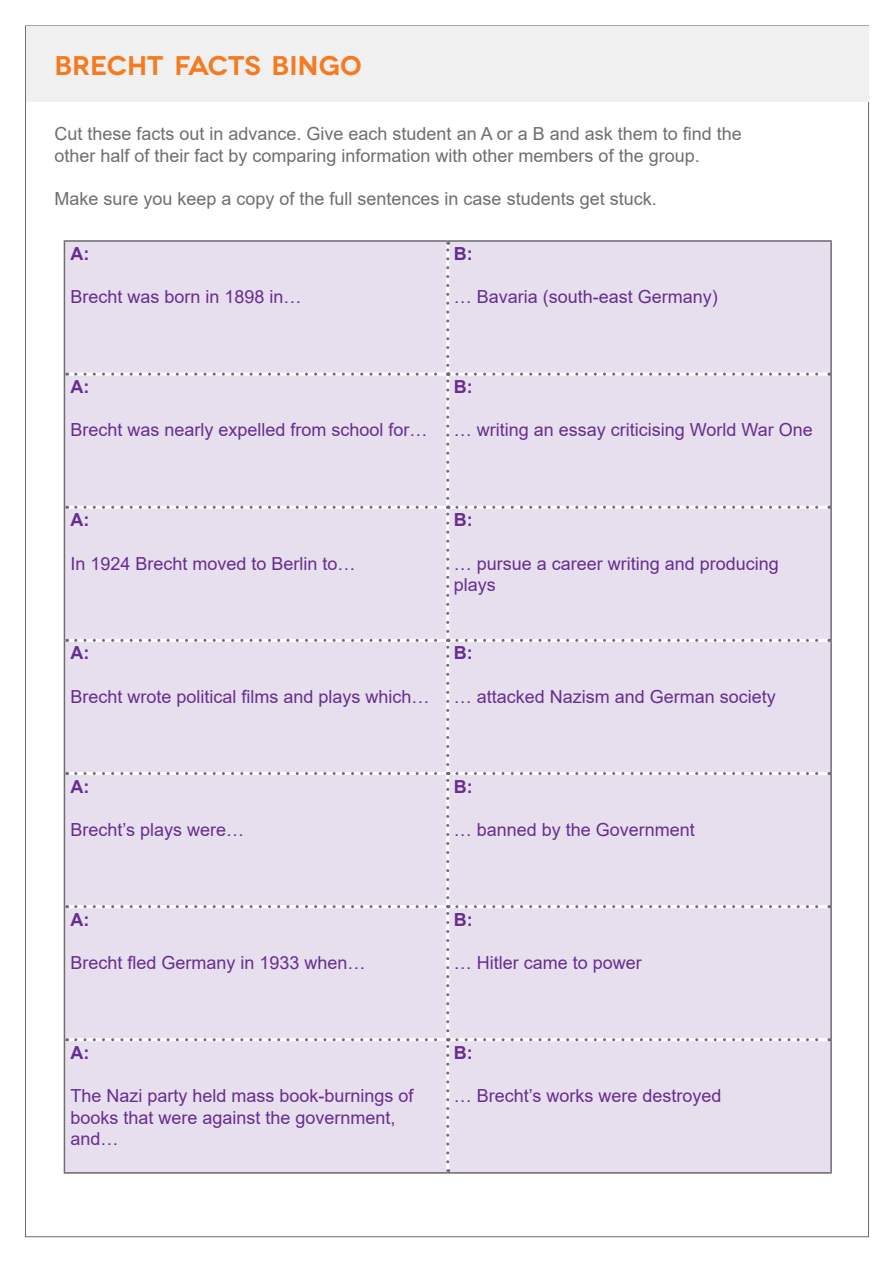
<style>
.page{position:relative;width:893px;height:1263px;background:#fff}
.page>*{position:absolute;margin:0;border:0;box-sizing:border-box;transform-origin:0 0}
.Section_heading{font:600 27px "Novecentowide";color:#f57b20}
.t1{font:18px/21.6px "Arial";color:#662d91}
.Body_copy{font:18px/21.6px "Arial";color:#6d6e71}
.t2{font:700 18px "Arial";color:#662d91}
</style>
<div class="page">
<div style="left:26px;top:26px;width:842px;height:76px;background:#f0f0f1"></div>
<div style="left:64px;top:240px;width:766px;height:934px;background:#e8dfee"></div>
<hr style="left:446px;top:243px;width:3px;height:131px;background:#fff">
<hr style="left:67px;top:373px;width:381px;height:3px;background:#fff">
<hr style="left:448px;top:373px;width:381px;height:3px;background:#fff">
<hr style="left:446px;top:374px;width:3px;height:133px;background:#fff">
<hr style="left:67px;top:506px;width:381px;height:3px;background:#fff">
<hr style="left:448px;top:506px;width:381px;height:3px;background:#fff">
<hr style="left:446px;top:507px;width:3px;height:133px;background:#fff">
<hr style="left:67px;top:639px;width:381px;height:3px;background:#fff">
<hr style="left:448px;top:639px;width:381px;height:3px;background:#fff">
<hr style="left:446px;top:640px;width:3px;height:133px;background:#fff">
<hr style="left:67px;top:772px;width:381px;height:3px;background:#fff">
<hr style="left:448px;top:772px;width:381px;height:3px;background:#fff">
<hr style="left:446px;top:773px;width:3px;height:134px;background:#fff">
<hr style="left:67px;top:905px;width:381px;height:3px;background:#fff">
<hr style="left:448px;top:905px;width:381px;height:3px;background:#fff">
<hr style="left:446px;top:907px;width:3px;height:133px;background:#fff">
<hr style="left:67px;top:1038px;width:381px;height:3px;background:#fff">
<hr style="left:448px;top:1038px;width:381px;height:3px;background:#fff">
<hr style="left:446px;top:1040px;width:3px;height:130px;background:#fff">
<hr style="left:64px;top:240px;width:384px;height:2px;background:#6d6e71">
<hr style="left:64px;top:242px;width:1px;height:132px;background:#6d6e71">
<hr style="left:448px;top:240px;width:384px;height:2px;background:#6d6e71">
<hr style="left:830px;top:242px;width:2px;height:132px;background:#6d6e71">
<hr style="left:64px;top:374px;width:1px;height:133px;background:#6d6e71">
<hr style="left:830px;top:374px;width:2px;height:133px;background:#6d6e71">
<hr style="left:64px;top:507px;width:1px;height:133px;background:#6d6e71">
<hr style="left:830px;top:507px;width:2px;height:133px;background:#6d6e71">
<hr style="left:64px;top:640px;width:1px;height:133px;background:#6d6e71">
<hr style="left:830px;top:640px;width:2px;height:133px;background:#6d6e71">
<hr style="left:64px;top:773px;width:1px;height:134px;background:#6d6e71">
<hr style="left:830px;top:773px;width:2px;height:134px;background:#6d6e71">
<hr style="left:64px;top:907px;width:1px;height:133px;background:#6d6e71">
<hr style="left:830px;top:907px;width:2px;height:133px;background:#6d6e71">
<hr style="left:64px;top:1040px;width:1px;height:132px;background:#6d6e71">
<hr style="left:830px;top:1040px;width:2px;height:132px;background:#6d6e71">
<hr style="left:64px;top:1172px;width:384px;height:1px;background:#6d6e71">
<hr style="left:448px;top:1172px;width:384px;height:1px;background:#6d6e71">
<svg style="left:446px;top:242px;width:3px;height:123px"></svg>
<svg style="left:457px;top:373px;width:373px;height:3px"></svg>
<svg style="left:76px;top:373px;width:373px;height:125px"></svg>
<svg style="left:457px;top:506px;width:373px;height:3px"></svg>
<svg style="left:76px;top:506px;width:373px;height:125px"></svg>
<svg style="left:457px;top:639px;width:373px;height:3px"></svg>
<svg style="left:76px;top:639px;width:373px;height:126px"></svg>
<svg style="left:457px;top:772px;width:373px;height:3px"></svg>
<svg style="left:76px;top:772px;width:373px;height:126px"></svg>
<svg style="left:457px;top:905px;width:373px;height:3px"></svg>
<svg style="left:76px;top:905px;width:373px;height:126px"></svg>
<svg style="left:457px;top:1038px;width:373px;height:3px"></svg>
<svg style="left:76px;top:1038px;width:373px;height:124px"></svg>
<p class="Section_heading" style="left:54px;top:49px;width:309px">BRECHT FACTS BINGO</p>
<p class="Body_copy" style="left:54px;top:123px;width:689px">Cut these facts out in advance. Give each student an A or a B and ask them to find the other half of their fact by comparing information with other members of the group.</p>
<p class="Body_copy" style="left:54px;top:188px;width:604px">Make sure you keep a copy of the full sentences in case students get stuck.</p>
<p class="t2" style="left:70px;top:241px;width:20px">A:</p>
<p class="t1" style="left:70px;top:286px;width:233px">Brecht was born in 1898 in…</p>
<p class="t2" style="left:454px;top:241px;width:20px">B:</p>
<p class="t1" style="left:454px;top:286px;width:266px">… Bavaria (south-east Germany)</p>
<p class="t2" style="left:70px;top:374px;width:20px">A:</p>
<p class="t1" style="left:70px;top:419px;width:359px">Brecht was nearly expelled from school for…</p>
<p class="t2" style="left:454px;top:374px;width:20px">B:</p>
<p class="t1" style="left:454px;top:419px;width:361px">… writing an essay criticising World War One</p>
<p class="t2" style="left:70px;top:507px;width:20px">A:</p>
<p class="t1" style="left:70px;top:552px;width:287px">In 1924 Brecht moved to Berlin to…</p>
<p class="t2" style="left:70px;top:640px;width:20px">A:</p>
<p class="t1" style="left:70px;top:685px;width:361px">Brecht wrote political films and plays which…</p>
<p class="t2" style="left:454px;top:507px;width:20px">B:</p>
<p class="t1" style="left:454px;top:552px;width:327px">… pursue a career writing and producing plays</p>
<p class="t2" style="left:454px;top:640px;width:20px">B:</p>
<p class="t1" style="left:454px;top:685px;width:324px">… attacked Nazism and German society</p>
<p class="t2" style="left:70px;top:774px;width:20px">A:</p>
<p class="t1" style="left:70px;top:818px;width:175px">Brecht’s plays were…</p>
<p class="t2" style="left:454px;top:774px;width:20px">B:</p>
<p class="t1" style="left:454px;top:818px;width:243px">… banned by the Government</p>
<p class="t2" style="left:70px;top:907px;width:20px">A:</p>
<p class="t1" style="left:70px;top:952px;width:297px">Brecht fled Germany in 1933 when…</p>
<p class="t2" style="left:70px;top:1040px;width:20px">A:</p>
<p class="t1" style="left:70px;top:1085px;width:345px">The Nazi party held mass book-burnings of books that were against the government, and…</p>
<p class="t2" style="left:454px;top:907px;width:20px">B:</p>
<p class="t1" style="left:454px;top:952px;width:190px">… Hitler came to power</p>
<p class="t2" style="left:454px;top:1040px;width:20px">B:</p>
<p class="t1" style="left:454px;top:1085px;width:269px">… Brecht’s works were destroyed</p>
</div>
